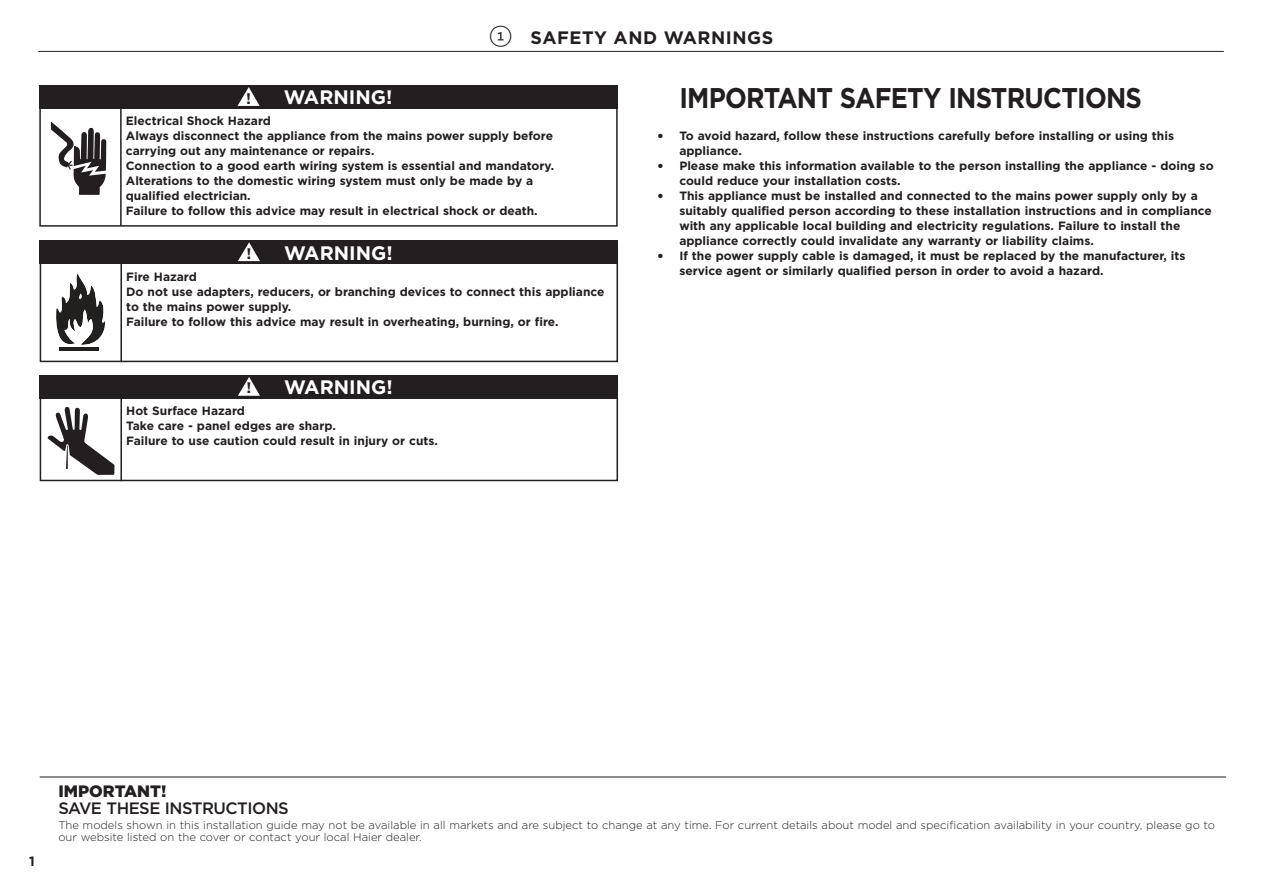
<style>
.page{position:relative;width:1263px;height:893px;background:#fff}
.page>*{position:absolute;margin:0;border:0;box-sizing:border-box;transform-origin:0 0}
.t1{font:700 28.5px "Gotham";letter-spacing:-.03em;color:#231f20;scale:.9 1}
.t2{font:700 19.5px "Gotham";color:#fff}
.t3{font:700 18px "Gotham";letter-spacing:.03em;color:#231f20}
.t4{font:500 16.5px "Gotham";letter-spacing:-.03em;color:#231f20}
.t5{font:900 16.5px "Gotham";color:#231f20}
.t6{font:700 15.3px "Gotham";color:#231f20}
.t7{font:700 13.5px "Gotham";color:#231f20}
.t8{font:700 12px/15px "Gotham";color:#231f20}
.t9{font:300 11.25px/12px "Gotham";color:#231f20}
.s1{font-family:"Gotham FP Nos";font-weight:500;font-size:22.5px}
</style>
<div class="page">
<hr style="left:40px;top:777px;width:1186px;height:1px;background:#231f20">
<svg style="left:47px;top:407px;width:68px;height:68px"></svg>
<div style="left:39px;top:85px;width:579px;height:24px;background:#231f20"></div>
<div style="left:40px;top:375px;width:578px;height:24px;background:#231f20"></div>
<div style="left:40px;top:240px;width:578px;height:24px;background:#231f20"></div>
<div style="left:39px;top:87px;width:579px;height:140px;border:2px solid #231f20"></div>
<div style="left:40px;top:377px;width:578px;height:104px;border:2px solid #231f20"></div>
<div style="left:40px;top:242px;width:578px;height:120px;border:2px solid #231f20"></div>
<hr style="left:120px;top:108px;width:2px;height:118px;background:#231f20">
<hr style="left:120px;top:388px;width:2px;height:93px;background:#231f20">
<hr style="left:120px;top:255px;width:2px;height:107px;background:#231f20">
<svg style="left:51px;top:121px;width:55px;height:74px"></svg>
<svg style="left:237px;top:87px;width:23px;height:19px"></svg>
<svg style="left:238px;top:377px;width:22px;height:19px"></svg>
<svg style="left:238px;top:242px;width:22px;height:19px"></svg>
<svg style="left:56px;top:273px;width:49px;height:75px"></svg>
<hr style="left:59px;top:348px;width:40px;height:3px;background:#221f1f">
<hr style="left:38px;top:51px;width:1186px;height:1px;background:#231f20">
<h3 class="t3" style="left:489px;top:25px;width:285px"><span class="s1">1</span> SAFETY AND WARNINGS</h3>
<h2 class="t2" style="left:284px;top:85px;width:110px">WARNING!</h2>
<p class="t8" style="left:126px;top:114px;width:430px">Electrical Shock Hazard<br>Always disconnect the appliance from the mains power supply before carrying out any maintenance or repairs.<br>Connection to a good earth wiring system is essential and mandatory.<br>Alterations to the domestic wiring system must only be made by a qualified electrician.<br>Failure to follow this advice may result in electrical shock or death.</p>
<p class="t6" style="left:246px;top:88px;width:6px">!</p>
<h2 class="t2" style="left:284px;top:240px;width:110px">WARNING!</h2>
<p class="t8" style="left:126px;top:269px;width:480px">Fire Hazard<br>Do not use adapters, reducers, or branching devices to connect this appliance to the mains power supply.<br>Failure to follow this advice may result in overheating, burning, or fire.</p>
<p class="t6" style="left:246px;top:243px;width:6px">!</p>
<h2 class="t2" style="left:284px;top:374px;width:110px">WARNING!</h2>
<p class="t8" style="left:126px;top:403px;width:313px">Hot Surface Hazard<br>Take care - panel edges are sharp.<br>Failure to use caution could result in injury or cuts.</p>
<p class="t6" style="left:246px;top:378px;width:6px">!</p>
<h1 class="t1" style="left:679px;top:79px;width:516px">IMPORTANT SAFETY INSTRUCTIONS</h1>
<p class="t8" style="left:679px;top:128px;width:496px;text-indent:-21px">● To avoid hazard, follow these instructions carefully before installing or using this appliance.</p>
<p class="t8" style="left:679px;top:158px;width:536px;text-indent:-21px">● Please make this information available to the person installing the appliance - doing so could reduce your installation costs.</p>
<p class="t8" style="left:679px;top:188px;width:534px;text-indent:-21px">● This appliance must be installed and connected to the mains power supply only by a suitably qualified person according to these installation instructions and in compliance with any applicable local building and electricity regulations. Failure to install the appliance correctly could invalidate any warranty or liability claims.</p>
<p class="t8" style="left:679px;top:248px;width:508px;text-indent:-21px">● If the power supply cable is damaged, it must be replaced by the manufacturer, its service agent or similarly qualified person in order to avoid a hazard.</p>
<p class="t7" style="left:29px;top:852px;width:7px">1</p>
<h3 class="t5" style="left:58px;top:780px;width:110px">IMPORTANT!</h3>
<h3 class="t4" style="left:58px;top:798px;width:232px">SAVE THESE INSTRUCTIONS</h3>
<p class="t9" style="left:58px;top:818px;width:1158px">The models shown in this installation guide may not be available in all markets and are subject to change at any time. For current details about model and specification availability in your country, please go to our website listed on the cover or contact your local Haier dealer.</p>
</div>
